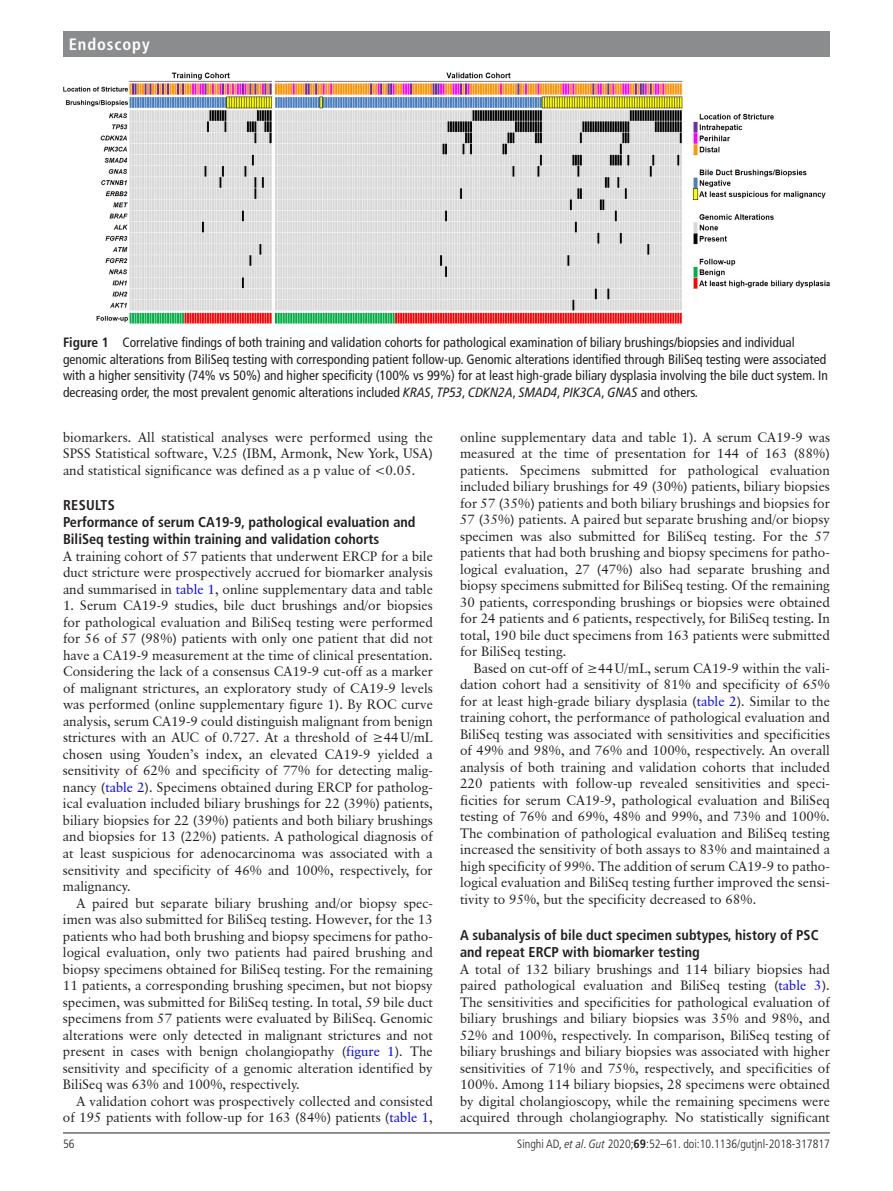
<style>
.page{position:relative;width:893px;height:1191px;background:#fff}
.page>*{position:absolute;margin:0;border:0;box-sizing:border-box;transform-origin:0 0}
.t1{font:700 condensed 16.5px "Frutiger LT Pro";letter-spacing:.055em;color:#fff}
.t2{font:700 condensed 14.25px/17.2px "Frutiger LT Pro";color:#231f20}
.t3{font:13.5px/16.5px "Classical Garamond BT";color:#231f20;text-align:justify}
.t4{font:condensed 13.5px/16.5px "Frutiger LT Pro";color:#231f20}
.t5{font:300 condensed 12px "Frutiger LT Pro";color:#231f20}
.s1{font-weight:700}
.s2{font-style:italic}
.s3{color:#00f}
</style>
<div class="page">
<hr style="left:63px;top:1132px;width:767px;height:1px;background:#231f20">
<div style="left:63px;top:31px;width:767px;height:25px;background:#8a8c8e"></div>
<img style="left:63px;top:72px;width:767px;height:251px">
<p class="t1" style="left:69px;top:34px;width:83px">Endoscopy</p>
<p class="t4" style="left:63px;top:334px;width:766px"><span class="s1">Figure 1</span> Correlative findings of both training and validation cohorts for pathological examination of biliary brushings/biopsies and individual genomic alterations from BiliSeq testing with corresponding patient follow-up. Genomic alterations identified through BiliSeq testing were associated with a higher sensitivity (74% vs 50%) and higher specificity (100% vs 99%) for at least high-grade biliary dysplasia involving the bile duct system. In decreasing order, the most prevalent genomic alterations included <span class="s2">KRAS</span>, <span class="s2">TP53</span>, <span class="s2">CDKN2A</span>, <span class="s2">SMAD4</span>, <span class="s2">PIK3CA</span>, <span class="s2">GNAS</span> and others.</p>
<p class="t3" style="left:63px;top:428px;width:371px">biomarkers. All statistical analyses were performed using the SPSS Statistical software, V.25 (IBM, Armonk, New York, USA) and statistical significance was defined as a p value of &lt;0.05.</p>
<p class="t2" style="left:63px;top:496px;width:354px">Results<br>Performance of serum CA19-9, pathological evaluation and<br>BiliSeq testing within training and validation cohorts</p>
<p class="t3" style="left:63px;top:548px;width:371px">A training cohort of 57 patients that underwent ERCP for a bile duct stricture were prospectively accrued for biomarker analysis and summarised in <span class="s3">table 1</span>, online supplementary data and table</p>
<p class="t3" style="left:63px;top:597px;width:371px">1. Serum CA19-9 studies, bile duct brushings and/or biopsies for pathological evaluation and BiliSeq testing were performed for 56 of 57 (98%) patients with only one patient that did not have a CA19-9 measurement at the time of clinical presentation.<br>Considering the lack of a consensus CA19-9 cut-off as a marker of malignant strictures, an exploratory study of CA19-9 levels was performed (online supplementary figure 1). By ROC curve analysis, serum CA19-9 could distinguish malignant from benign strictures with an AUC of 0.727. At a threshold of ≥44U/mL chosen using Youden’s index, an elevated CA19-9 yielded a sensitivity of 62% and specificity of 77% for detecting malig&shy;nancy (<span class="s3">table 2</span>). Specimens obtained during ERCP for patholog&shy;ical evaluation included biliary brushings for 22 (39%) patients, biliary biopsies for 22 (39%) patients and both biliary brushings and biopsies for 13 (22%) patients. A pathological diagnosis of at least suspicious for adenocarcinoma was associated with a sensitivity and specificity of 46% and 100%, respectively, for malignancy.</p>
<p class="t3" style="left:63px;top:894px;width:371px;text-indent:14px">A paired but separate biliary brushing and/or biopsy spec&shy;imen was also submitted for BiliSeq testing. However, for the 13 patients who had both brushing and biopsy specimens for patho&shy;logical evaluation, only two patients had paired brushing and biopsy specimens obtained for BiliSeq testing. For the remaining 11 patients, a corresponding brushing specimen, but not biopsy specimen, was submitted for BiliSeq testing. In total, 59 bile duct specimens from 57 patients were evaluated by BiliSeq. Genomic alterations were only detected in malignant strictures and not present in cases with benign cholangiopathy (<span class="s3">figure 1</span>). The sensitivity and specificity of a genomic alteration identified by BiliSeq was 63% and 100%, respectively.</p>
<p class="t3" style="left:63px;top:1092px;width:371px;text-align:right">A validation cohort was prospectively collected and consisted of 195 patients with follow-up for 163 (84%) patients (<span class="s3">table 1</span>,</p>
<p class="t3" style="left:460px;top:428px;width:371px">online supplementary data and table 1). A serum CA19-9 was measured at the time of presentation for 144 of 163 (88%) patients. Specimens submitted for pathological evaluation included biliary brushings for 49 (30%) patients, biliary biopsies for 57 (35%) patients and both biliary brushings and biopsies for 57 (35%) patients. A paired but separate brushing and/or biopsy specimen was also submitted for BiliSeq testing. For the 57 patients that had both brushing and biopsy specimens for patho&shy;logical evaluation, 27 (47%) also had separate brushing and biopsy specimens submitted for BiliSeq testing. Of the remaining 30 patients, corresponding brushings or biopsies were obtained for 24 patients and 6 patients, respectively, for BiliSeq testing. In total, 190 bile duct specimens from 163 patients were submitted for BiliSeq testing.</p>
<p class="t3" style="left:460px;top:659px;width:371px;text-indent:13px">Based on cut-off of ≥44U/mL, serum CA19-9 within the vali&shy;dation cohort had a sensitivity of 81% and specificity of 65% for at least high-grade biliary dysplasia (<span class="s3">table 2</span>). Similar to the training cohort, the performance of pathological evaluation and BiliSeq testing was associated with sensitivities and specificities of 49% and 98%, and 76% and 100%, respectively. An overall analysis of both training and validation cohorts that included 220 patients with follow-up revealed sensitivities and speci&shy;ficities for serum CA19-9, pathological evaluation and BiliSeq testing of 76% and 69%, 48% and 99%, and 73% and 100%.<br>The combination of pathological evaluation and BiliSeq testing increased the sensitivity of both assays to 83% and maintained a high specificity of 99%. The addition of serum CA19-9 to patho&shy;logical evaluation and BiliSeq testing further improved the sensi&shy;tivity to 95%, but the specificity decreased to 68%.</p>
<p class="t2" style="left:460px;top:926px;width:360px">A subanalysis of bile duct specimen subtypes, history of PSC and repeat ERCP with biomarker testing</p>
<p class="t3" style="left:460px;top:960px;width:371px">A total of 132 biliary brushings and 114 biliary biopsies had paired pathological evaluation and BiliSeq testing (<span class="s3">table 3</span>).<br>The sensitivities and specificities for pathological evaluation of biliary brushings and biliary biopsies was 35% and 98%, and 52% and 100%, respectively. In comparison, BiliSeq testing of biliary brushings and biliary biopsies was associated with higher sensitivities of 71% and 75%, respectively, and specificities of 100%. Among 114 biliary biopsies, 28 specimens were obtained by digital cholangioscopy, while the remaining specimens were acquired through cholangiography. No statistically significant</p>
<p class="t5" style="left:63px;top:1136px;width:13px">56</p>
<p class="t5" style="left:517px;top:1136px;width:314px">Singhi AD, <span class="s2">et al</span>. <span class="s2">Gut</span> 2020;<span class="s1">69</span>:52–61. doi:10.1136/gutjnl-2018-317817</p>
</div>
